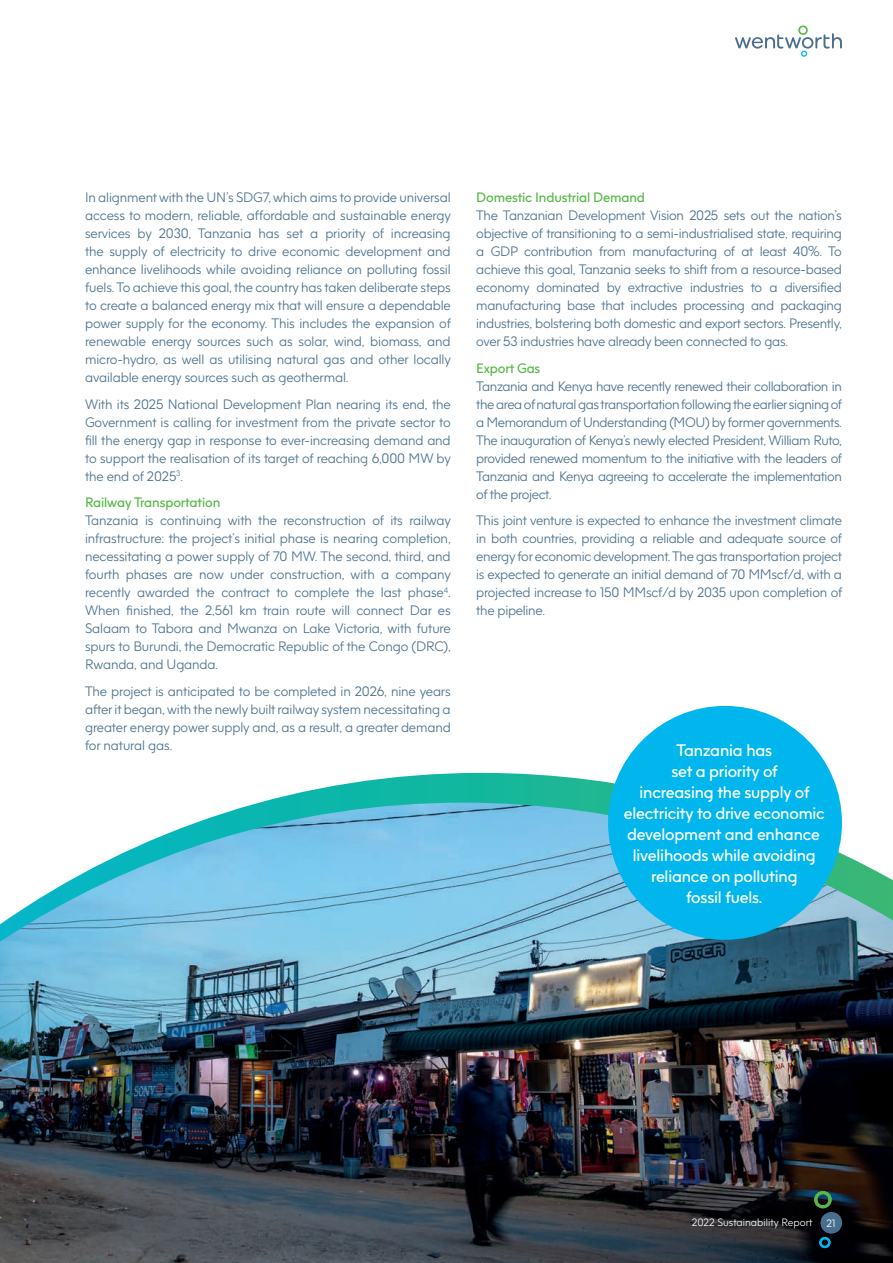
<style>
.page{position:relative;width:893px;height:1263px;background:#fff}
.page>*{position:absolute;margin:0;border:0;box-sizing:border-box;transform-origin:0 0}
.t1{font:16.5px/21px "F37 Jan";letter-spacing:-.01em;color:#fff;text-align:center}
.t2{font:300 13.5px/18px "F37 Jan";letter-spacing:-.02em;color:#48708e;text-align:justify}
.t3{font:13.5px "F37 Jan";letter-spacing:-.01em;color:#56b947}
.t4{font:300 10.5px "F37 Jan";color:#fff}
</style>
<div class="page">
<svg style="left:258px;top:773px;width:583px;height:30px"></svg>
<img style="left:0;top:803px;width:893px;height:460px">
<svg style="left:735px;top:26px;width:107px;height:31px"></svg>
<div style="left:608px;top:706px;width:234px;height:234px;background:#00b6ed;border-radius:50%"></div>
<div style="left:821px;top:1212px;width:21px;height:21px;background:#48708e;border-radius:50%"></div>
<svg style="left:814px;top:1191px;width:18px;height:17px"></svg>
<svg style="left:819px;top:1237px;width:11px;height:11px"></svg>
<p class="t2" style="left:85px;top:188px;width:367px">In alignment with the UN’s SDG7, which aims to provide universal access to modern, reliable, affordable and sustainable energy services by 2030, Tanzania has set a priority of increasing the supply of electricity to drive economic development and enhance livelihoods while avoiding reliance on polluting fossil fuels. To achieve this goal, the country has taken deliberate steps to create a balanced energy mix that will ensure a dependable power supply for the economy. This includes the expansion of renewable energy sources such as solar, wind, biomass, and micro-hydro, as well as utilising natural gas and other locally available energy sources such as geothermal.</p>
<p class="t2" style="left:85px;top:395px;width:367px">With its 2025 National Development Plan nearing its end, the Government is calling for investment from the private sector to fill the energy gap in response to ever-increasing demand and to support the realisation of its target of reaching 6,000 MW by the end of 2025<sup>3</sup>.</p>
<p class="t3" style="left:85px;top:494px;width:137px">Railway Transportation</p>
<p class="t2" style="left:85px;top:511px;width:367px">Tanzania is continuing with the reconstruction of its railway infrastructure: the project’s initial phase is nearing completion, necessitating a power supply of 70 MW. The second, third, and fourth phases are now under construction, with a company recently awarded the contract to complete the last phase<sup>4</sup>.<br>When finished, the 2,561 km train route will connect Dar es Salaam to Tabora and Mwanza on Lake Victoria, with future spurs to Burundi, the Democratic Republic of the Congo (DRC), Rwanda, and Uganda.</p>
<p class="t2" style="left:85px;top:682px;width:367px">The project is anticipated to be completed in 2026, nine years after it began, with the newly built railway system necessitating a greater energy power supply and, as a result, a greater demand for natural gas.</p>
<p class="t3" style="left:476px;top:189px;width:170px">Domestic Industrial Demand</p>
<p class="t2" style="left:476px;top:206px;width:367px">The Tanzanian Development Vision 2025 sets out the nation’s objective of transitioning to a semi-industrialised state, requiring a GDP contribution from manufacturing of at least 40%. To achieve this goal, Tanzania seeks to shift from a resource-based economy dominated by extractive industries to a diversified manufacturing base that includes processing and packaging industries, bolstering both domestic and export sectors. Presently, over 53 industries have already been connected to gas.</p>
<p class="t3" style="left:476px;top:359px;width:66px">Export Gas</p>
<p class="t2" style="left:476px;top:377px;width:367px">Tanzania and Kenya have recently renewed their collaboration in the area of natural gas transportation following the earlier signing of a Memorandum of Understanding (MOU) by former governments.<br>The inauguration of Kenya’s newly elected President, William Ruto, provided renewed momentum to the initiative with the leaders of Tanzania and Kenya agreeing to accelerate the implementation of the project.</p>
<p class="t2" style="left:476px;top:511px;width:368px">This joint venture is expected to enhance the investment climate in both countries, providing a reliable and adequate source of energy for economic development. The gas transportation project is expected to generate an initial demand of 70 MMscf/d, with a projected increase to 150 MMscf/d by 2035 upon completion of the pipeline.</p>
<p class="t1" style="left:624px;top:739px;width:202px">Tanzania has<br>set a priority of<br>increasing the supply of electricity to drive economic development and enhance livelihoods while avoiding reliance on polluting<br>fossil fuels.</p>
<p class="t4" style="left:692px;top:1216px;width:122px">2022 Sustainability Report</p>
<p class="t4" style="left:827px;top:1216px;width:10px">21</p>
</div>
